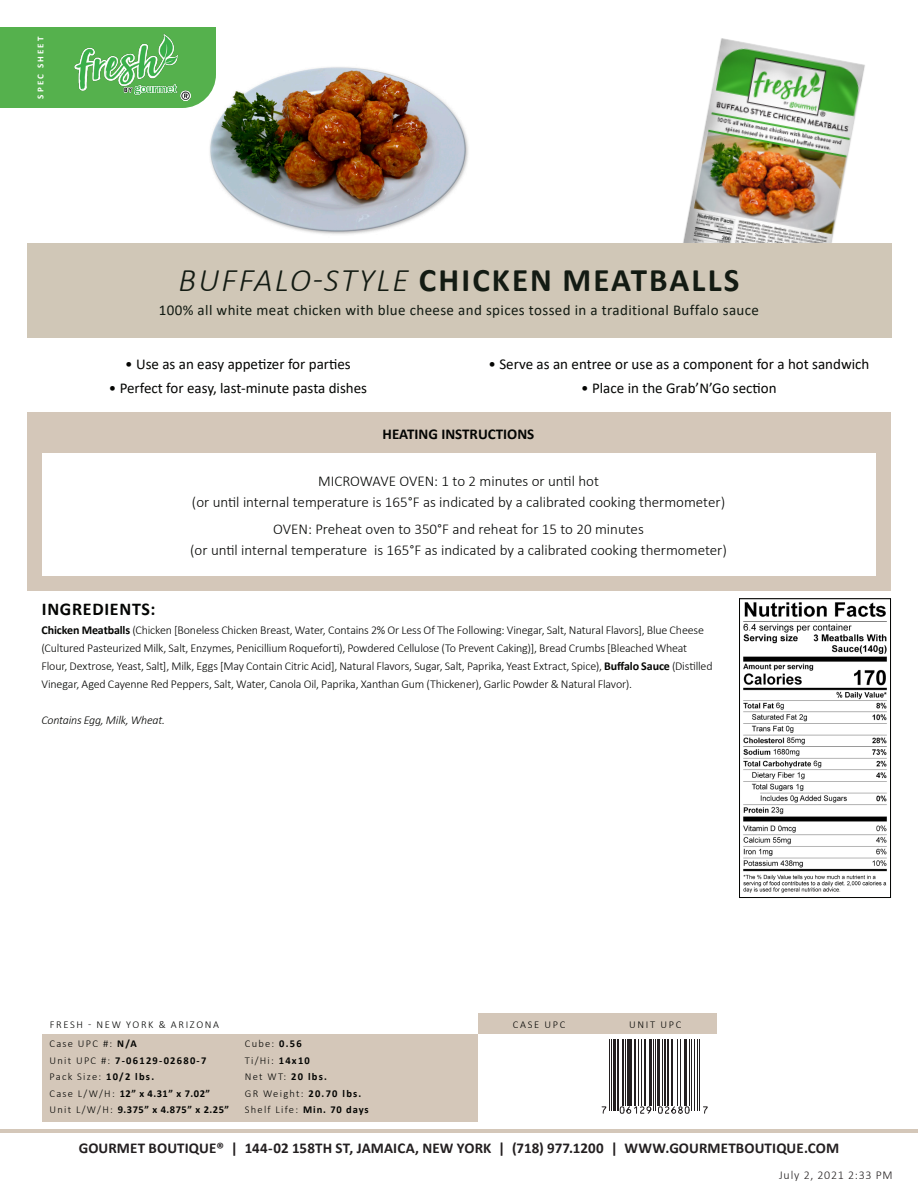
<style>
.page{position:relative;width:918px;height:1188px;background:#fff}
.page>*{position:absolute;margin:0;border:0;box-sizing:border-box;transform-origin:0 0}
.Product_Name{font:700 33px "Calibri";letter-spacing:.065em;color:#131b13}
.product_description{font:700 18px "Calibri";letter-spacing:.04em;color:#040503}
.product_description-2{font:300 15px "Calibri";color:#040503}
.product_description-3{font:15px "Calibri";color:#040503}
.t1{font:700 15px "Calibri";letter-spacing:.005em;color:#231f20}
.product_description-4{font:15px "Calibri";letter-spacing:.025em;color:#131b13}
.product_description-5{font:700 15px "Calibri";color:#040503}
.product_description-6{font:300 12px/18px "Calibri";letter-spacing:-.015em;color:#040503}
.product_description-7{font:italic 300 12px "Calibri";letter-spacing:-.015em;color:#040503}
.t2{font:300 12px "Calibri";letter-spacing:.06em;color:#231f20}
.product_description-8{font:300 10.5px "Calibri";letter-spacing:.12em;color:#040503}
.product_description-9{font:700 10.5px "Calibri";letter-spacing:.085em;color:#040503}
.product_description-10{font:700 10.5px "Calibri";letter-spacing:.12em;color:#040503}
.product_description-11{font:300 10.5px "Calibri";letter-spacing:.16em;color:#040503}
.t3{font:700 9px "Calibri";letter-spacing:.245em;color:#fff}
.s1{font-weight:300;font-style:italic}
.s2{font-weight:700}
.s3{font-weight:300}
</style>
<div class="page">
<img style="left:683px;top:38px;width:182px;height:205px">
<img style="left:210px;top:67px;width:259px;height:168px">
<hr style="left:0;top:1129px;width:918px;height:3px;background:#d4c7b9">
<div style="left:478px;top:1014px;width:238px;height:20px;background:#d4c7b9"></div>
<div style="left:27px;top:412px;width:864px;height:179px;background:#d4c7b9"></div>
<div style="left:27px;top:243px;width:864px;height:95px;background:#d0c7b7"></div>
<div style="left:42px;top:1034px;width:436px;height:88px;background:#d4c7b9"></div>
<div style="left:0;top:27px;width:216px;height:81px;background:#55b14d"></div>
<img style="left:74px;top:34px;width:116px;height:67px">
<hr style="left:609px;top:1039px;width:1px;height:71px;background:#231f20">
<hr style="left:611px;top:1039px;width:1px;height:71px;background:#231f20">
<hr style="left:613px;top:1039px;width:3px;height:71px;background:#231f20">
<hr style="left:617px;top:1039px;width:2px;height:71px;background:#231f20">
<hr style="left:622px;top:1039px;width:2px;height:66px;background:#231f20">
<hr style="left:625px;top:1039px;width:1px;height:66px;background:#231f20">
<hr style="left:627px;top:1039px;width:1px;height:66px;background:#231f20">
<hr style="left:629px;top:1039px;width:3px;height:66px;background:#231f20">
<hr style="left:634px;top:1039px;width:2px;height:66px;background:#231f20">
<hr style="left:638px;top:1039px;width:1px;height:66px;background:#231f20">
<hr style="left:641px;top:1039px;width:1px;height:66px;background:#231f20">
<hr style="left:644px;top:1039px;width:2px;height:66px;background:#231f20">
<hr style="left:649px;top:1039px;width:1px;height:66px;background:#231f20">
<hr style="left:651px;top:1039px;width:1px;height:66px;background:#231f20">
<hr style="left:653px;top:1039px;width:1px;height:71px;background:#231f20">
<hr style="left:655px;top:1039px;width:1px;height:71px;background:#231f20">
<hr style="left:657px;top:1039px;width:3px;height:66px;background:#231f20">
<hr style="left:662px;top:1039px;width:1px;height:66px;background:#231f20">
<hr style="left:664px;top:1039px;width:2px;height:66px;background:#231f20">
<hr style="left:667px;top:1039px;width:2px;height:66px;background:#231f20">
<hr style="left:671px;top:1039px;width:1px;height:66px;background:#231f20">
<hr style="left:673px;top:1039px;width:1px;height:66px;background:#231f20">
<hr style="left:677px;top:1039px;width:1px;height:66px;background:#231f20">
<hr style="left:680px;top:1039px;width:1px;height:66px;background:#231f20">
<hr style="left:684px;top:1039px;width:3px;height:66px;background:#231f20">
<hr style="left:689px;top:1039px;width:1px;height:66px;background:#231f20">
<hr style="left:691px;top:1039px;width:1px;height:71px;background:#231f20">
<hr style="left:695px;top:1039px;width:1px;height:71px;background:#231f20">
<hr style="left:697px;top:1039px;width:1px;height:71px;background:#231f20">
<hr style="left:699px;top:1039px;width:1px;height:71px;background:#231f20">
<svg style="left:601px;top:1106px;width:107px;height:8px"></svg>
<div style="left:42px;top:454px;width:834px;height:122px;background:#fff"></div>
<img style="left:743px;top:602px;width:144px;height:291px">
<div style="left:739px;top:598px;width:152px;height:300px;border:1px solid #040503"></div>
<p class="t3" style="left:34px;top:99px;width:64px;rotate:-90deg">SPEC SHEET</p>
<p class="Product_Name" style="left:179px;top:256px;width:562px"><span class="s1">BUFFALO-STYLE</span> CHICKEN MEATBALLS</p>
<p class="product_description-4" style="left:159px;top:299px;width:602px">100% all white meat chicken with blue cheese and spices tossed in a traditional Buffalo sauce</p>
<p class="product_description-3" style="left:125px;top:353px;width:227px">• Use as an easy appetizer for parties</p>
<p class="product_description-3" style="left:109px;top:377px;width:260px">• Perfect for easy, last-minute pasta dishes</p>
<p class="product_description-3" style="left:489px;top:353px;width:382px">• Serve as an entree or use as a component for a hot sandwich</p>
<p class="product_description-3" style="left:581px;top:377px;width:197px">• Place in the Grab’N’Go section</p>
<p class="product_description-5" style="left:383px;top:423px;width:153px">HEATING INSTRUCTIONS</p>
<p class="product_description-2" style="left:318px;top:472px;width:282px">MICROWAVE OVEN: 1 to 2 minutes or until hot</p>
<p class="product_description-2" style="left:192px;top:493px;width:535px">(or until internal temperature is 165°F as indicated by a calibrated cooking thermometer)</p>
<p class="product_description-2" style="left:273px;top:520px;width:372px">OVEN: Preheat oven to 350°F and reheat for 15 to 20 minutes</p>
<p class="product_description-2" style="left:190px;top:541px;width:538px">(or until internal temperature is 165°F as indicated by a calibrated cooking thermometer)</p>
<p class="product_description" style="left:42px;top:596px;width:115px">INGREDIENTS:</p>
<p class="product_description-6" style="left:42px;top:621px;width:673px"><span class="s2">Chicken Meatballs</span> (Chicken [Boneless Chicken Breast, Water, Contains 2% Or Less Of The Following: Vinegar, Salt, Natural Flavors], Blue Cheese (Cultured Pasteurized Milk, Salt, Enzymes, Penicillium Roqueforti), Powdered Cellulose (To Prevent Caking)], Bread Crumbs [Bleached Wheat Flour, Dextrose, Yeast, Salt], Milk, Eggs [May Contain Citric Acid], Natural Flavors, Sugar, Salt, Paprika, Yeast Extract, Spice), <span class="s2">Buffalo Sauce</span> (Distilled Vinegar, Aged Cayenne Red Peppers, Salt, Water, Canola Oil, Paprika, Xanthan Gum (Thickener), Garlic Powder &amp; Natural Flavor).</p>
<p class="product_description-7" style="left:42px;top:712px;width:125px">Contains Egg, Milk, Wheat.</p>
<p class="product_description-11" style="left:50px;top:1018px;width:171px">FRESH - NEW YORK &amp; ARIZONA</p>
<p class="product_description-8" style="left:50px;top:1037px;width:89px">Case UPC #: <span class="s2">N/A</span></p>
<p class="product_description-10" style="left:50px;top:1053px;width:158px"><span class="s3">Unit UPC #:</span> 7-06129-02680-7</p>
<p class="product_description-8" style="left:50px;top:1070px;width:106px">Pack Size: <span class="s2">10/2 lbs.</span></p>
<p class="product_description-9" style="left:50px;top:1086px;width:162px"><span class="s3">Case L/W/H:</span> 12” x 4.31” x 7.02”</p>
<p class="product_description-9" style="left:50px;top:1102px;width:181px"><span class="s3">Unit L/W/H:</span> 9.375” x 4.875” x 2.25”</p>
<p class="product_description-8" style="left:245px;top:1037px;width:58px">Cube: <span class="s2">0.56</span></p>
<p class="product_description-8" style="left:245px;top:1054px;width:67px">Ti/Hi: <span class="s2">14x10</span></p>
<p class="product_description-8" style="left:245px;top:1070px;width:84px">Net WT: <span class="s2">20 lbs.</span></p>
<p class="product_description-8" style="left:245px;top:1087px;width:118px">GR Weight: <span class="s2">20.70 lbs.</span></p>
<p class="product_description-8" style="left:245px;top:1103px;width:125px">Shelf Life: <span class="s2">Min. 70 days</span></p>
<p class="product_description-8" style="left:513px;top:1018px;width:54px">CASE UPC</p>
<p class="product_description-8" style="left:629px;top:1018px;width:54px">UNIT UPC</p>
<p class="t1" style="left:79px;top:1138px;width:762px">GOURMET BOUTIQUE® | 144-02 158TH ST, JAMAICA, NEW YORK | (718) 977.1200 | WWW.GOURMETBOUTIQUE.COM</p>
<p class="t2" style="left:779px;top:1168px;width:115px">July 2, 2021 2:33 PM</p>
</div>
